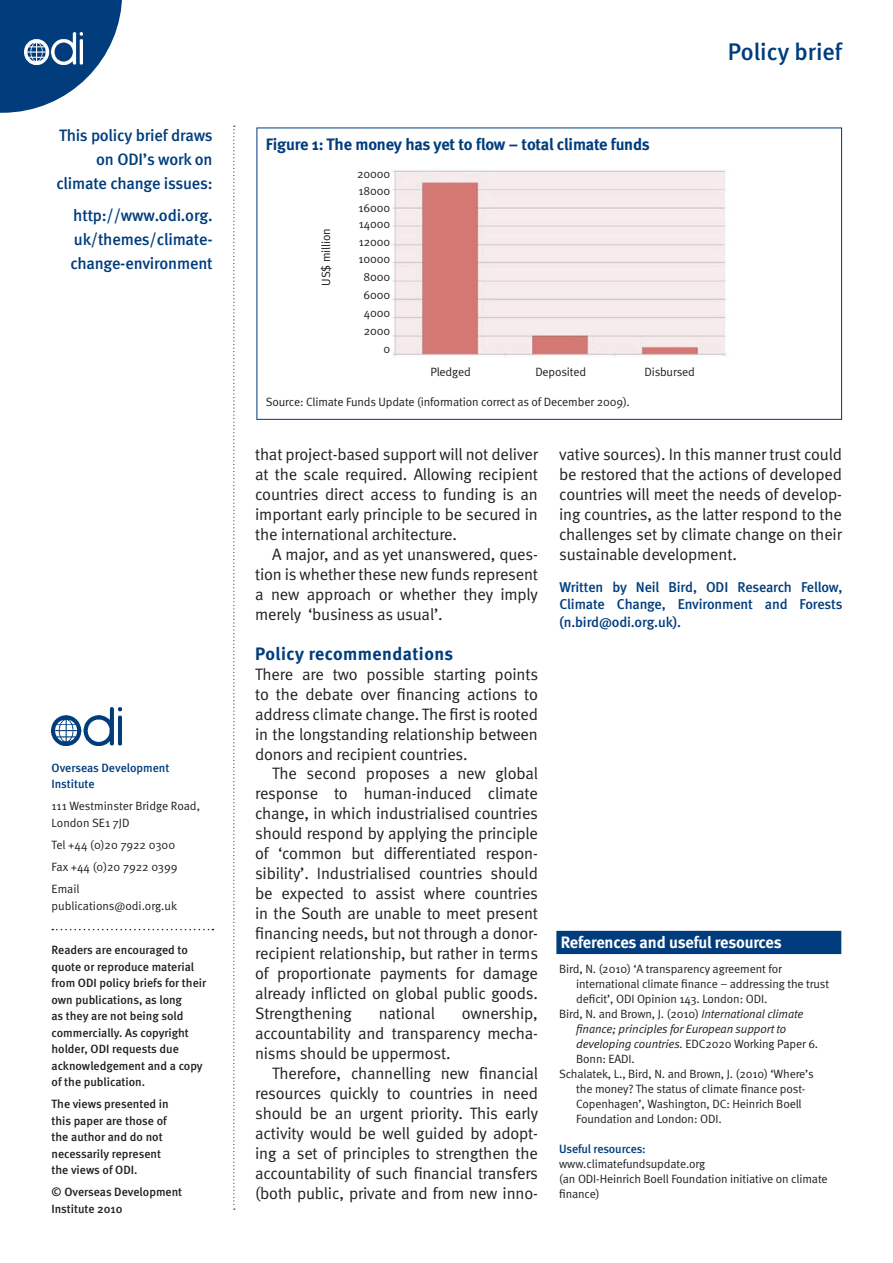
<style>
.page{position:relative;width:893px;height:1263px;background:#fff}
.page>*{position:absolute;margin:0;border:0;box-sizing:border-box;transform-origin:0 0}
.c3_Strapline_left{font:500 24px "Meta";color:#013d7d}
._4_Subhead{font:700 18px "Meta";letter-spacing:.025em;color:#013d7d}
._1_Body_text{font:16.5px/20px "Meta Normal";letter-spacing:-.01em;color:#231f20;text-align:justify}
._2_Body_no_indent{font:16.5px/20px "Meta Normal";letter-spacing:-.01em;color:#231f20;text-align:justify}
._9_End_text{font:500 16.5px/24px "Meta";letter-spacing:-.01em;color:#013d7d;text-align:right}
.b3_Box_head{font:700 16.5px "Meta";letter-spacing:-.01em;color:#013d7d}
.a8_Footnotes_strap{font:700 16.5px "Meta";letter-spacing:-.015em;color:#fff}
._9_End_text-2{font:500 14.25px/17.2px "Meta";letter-spacing:-.01em;color:#013d7d;text-align:justify}
.a7_Footnotes{font:12px/15px "Meta Normal";letter-spacing:-.01em;color:#231f20}
.a4_Sidebar_text{font:500 12px/16.5px "Meta";color:#231f20}
.a7_Footnotes-2{font:italic 12px/15px "Meta Normal";letter-spacing:-.01em;color:#231f20}
.a4_Sidebar_text-2{font:12px/16.5px "Meta Normal";color:#231f20}
._1_Body_text-2{font:12px "Meta Normal";letter-spacing:-.01em;color:#231f20}
.b2_Box_text_no_inden{font:12px "Meta Normal";letter-spacing:-.01em;color:#231f20}
.a4_Sidebar_text-3{font:500 12px/16.5px "Meta";color:#013d7d}
.a7_Footnotes-3{font:500 12px "Meta";letter-spacing:-.015em;color:#013d7d}
.s1{font-style:normal}
</style>
<div class="page">
<svg style="left:0;top:0;width:122px;height:113px"></svg>
<img style="left:24px;top:33px;width:59px;height:31px">
<svg style="left:233px;top:126px;width:2px;height:1083px"></svg>
<div style="left:556px;top:931px;width:285px;height:23px;background:#013d7d"></div>
<svg style="left:52px;top:929px;width:161px;height:1px"></svg>
<img style="left:52px;top:708px;width:69px;height:37px">
<div style="left:256px;top:128px;width:586px;height:292px;border:1px solid #013d7d"></div>
<img style="left:392px;top:170px;width:335px;height:187px">
<p class="_9_End_text" style="left:56px;top:123px;width:158px">This policy brief draws on ODI’s work on climate change issues:</p>
<p class="_9_End_text" style="left:70px;top:203px;width:144px;text-align:justify">http://www.odi.org. uk/themes/climate&shy;change-environment</p>
<p class="a4_Sidebar_text-3" style="left:52px;top:759px;width:119px">Overseas Development<br>Institute</p>
<p class="a4_Sidebar_text-2" style="left:52px;top:798px;width:150px">111 Westminster Bridge Road,<br>London SE1 7JD</p>
<p class="a4_Sidebar_text-2" style="left:52px;top:836px;width:125px">Tel +44 (0)20 7922 0300</p>
<p class="a4_Sidebar_text-2" style="left:52px;top:858px;width:127px">Fax +44 (0)20 7922 0399</p>
<p class="a4_Sidebar_text-2" style="left:52px;top:880px;width:127px">Email publications@odi.org.uk</p>
<p class="a4_Sidebar_text" style="left:52px;top:941px;width:156px">Readers are encouraged to quote or reproduce material from ODI policy briefs for their own publications, as long<br>as they are not being sold commercially. As copyright holder, ODI requests due acknowledgement and a copy of the publication.</p>
<p class="a4_Sidebar_text" style="left:52px;top:1095px;width:119px">The views presented in this paper are those of the author and do not necessarily represent the views of ODI.</p>
<p class="a4_Sidebar_text" style="left:52px;top:1183px;width:132px">© Overseas Development<br>Institute 2010</p>
<p class="b3_Box_head" style="left:266px;top:134px;width:385px">Figure 1: The money has yet to flow – total climate funds</p>
<p class="_1_Body_text-2" style="left:319px;top:286px;width:59px;rotate:-90deg">US$ million</p>
<p class="_1_Body_text-2" style="left:357px;top:167px;width:35px">20000</p>
<p class="_1_Body_text-2" style="left:358px;top:184px;width:33px">18000</p>
<p class="_1_Body_text-2" style="left:359px;top:200px;width:33px">16000</p>
<p class="_1_Body_text-2" style="left:359px;top:217px;width:33px">14000</p>
<p class="_1_Body_text-2" style="left:359px;top:234px;width:33px">12000</p>
<p class="_1_Body_text-2" style="left:358px;top:252px;width:33px">10000</p>
<p class="_1_Body_text-2" style="left:363px;top:270px;width:28px">8000</p>
<p class="_1_Body_text-2" style="left:363px;top:288px;width:28px">6000</p>
<p class="_1_Body_text-2" style="left:364px;top:306px;width:28px">4000</p>
<p class="_1_Body_text-2" style="left:364px;top:324px;width:28px">2000</p>
<p class="_1_Body_text-2" style="left:384px;top:342px;width:8px">0</p>
<p class="_1_Body_text-2" style="left:430px;top:364px;width:42px">Pledged</p>
<p class="_1_Body_text-2" style="left:535px;top:364px;width:52px">Deposited</p>
<p class="_1_Body_text-2" style="left:644px;top:364px;width:52px">Disbursed</p>
<p class="b2_Box_text_no_inden" style="left:266px;top:395px;width:366px">Source: Climate Funds Update (information correct as of December 2009).</p>
<p class="c3_Strapline_left" style="left:728px;top:38px;width:116px">Policy brief</p>
<p class="_1_Body_text" style="left:255px;top:444px;width:284px">that project-based support will not deliver at the scale required. Allowing recipient countries direct access to funding is an important early principle to be secured in the international architecture.</p>
<p class="_1_Body_text" style="left:255px;top:544px;width:284px;text-indent:17px">A major, and as yet unanswered, ques&shy;tion is whether these new funds represent a new approach or whether they imply merely ‘business as usual’.</p>
<p class="_4_Subhead" style="left:255px;top:642px;width:199px">Policy recommendations</p>
<p class="_2_Body_no_indent" style="left:255px;top:664px;width:284px">There are two possible starting points to the debate over financing actions to address climate change. The first is rooted in the longstanding relationship between donors and recipient countries.</p>
<p class="_1_Body_text" style="left:255px;top:763px;width:284px;text-indent:17px">The second proposes a new global response to human-induced climate change, in which industrialised countries should respond by applying the principle of ‘common but differentiated respon&shy;sibility’. Industrialised countries should be expected to assist where countries in the South are unable to meet present financing needs, but not through a donor&shy;recipient relationship, but rather in terms of proportionate payments for damage already inflicted on global public goods.<br>Strengthening</p>
<p class="_1_Body_text" style="left:255px;top:1003px;width:284px;text-indent:207px">ownership, accountability and transparency mecha&shy;nisms should be uppermost.</p>
<p class="_1_Body_text" style="left:255px;top:1063px;width:284px;text-indent:17px">Therefore, channelling new financial resources quickly to countries in need should be an urgent priority. This early activity would be well guided by adopt&shy;ing a set of principles to strengthen the accountability of such financial transfers (both public, private and from new inno-</p>
<p class="_1_Body_text" style="left:379px;top:1003px;width:58px">national</p>
<p class="_1_Body_text" style="left:559px;top:444px;width:284px">vative sources). In this manner trust could be restored that the actions of developed countries will meet the needs of develop&shy;ing countries, as the latter respond to the challenges set by climate change on their sustainable development.</p>
<p class="_9_End_text-2" style="left:560px;top:578px;width:284px">Written by Neil Bird, ODI Research Fellow, Climate Change, Environment and Forests (n.bird@odi.org.uk).</p>
<p class="a8_Footnotes_strap" style="left:561px;top:932px;width:222px">References and useful resources</p>
<p class="a7_Footnotes" style="left:576px;top:962px;width:254px;text-indent:-17px">Bird, N. (2010) ‘A transparency agreement for international climate finance – addressing the trust deficit’, ODI Opinion 143. London: ODI.</p>
<p class="a7_Footnotes-2" style="left:576px;top:1007px;width:243px;text-indent:-17px"><span class="s1">Bird, N. and Brown, J. (2010)</span> International climate finance; principles for European support to developing countries. <span class="s1">EDC2020 Working Paper 6.<br>Bonn: EADI.</span></p>
<p class="a7_Footnotes" style="left:576px;top:1067px;width:239px;text-indent:-17px">Schalatek, L., Bird, N. and Brown, J. (2010) ‘Where’s the money? The status of climate finance post-Copenhagen’, Washington, DC: Heinrich Boell Foundation and London: ODI.</p>
<p class="a7_Footnotes-3" style="left:559px;top:1142px;width:88px">Useful resources:</p>
<p class="a7_Footnotes" style="left:559px;top:1157px;width:147px">www.climatefundsupdate.org</p>
<p class="a7_Footnotes" style="left:559px;top:1172px;width:270px">(an ODI-Heinrich Boell Foundation initiative on climate</p>
<p class="a7_Footnotes" style="left:559px;top:1187px;width:42px">finance)</p>
</div>
